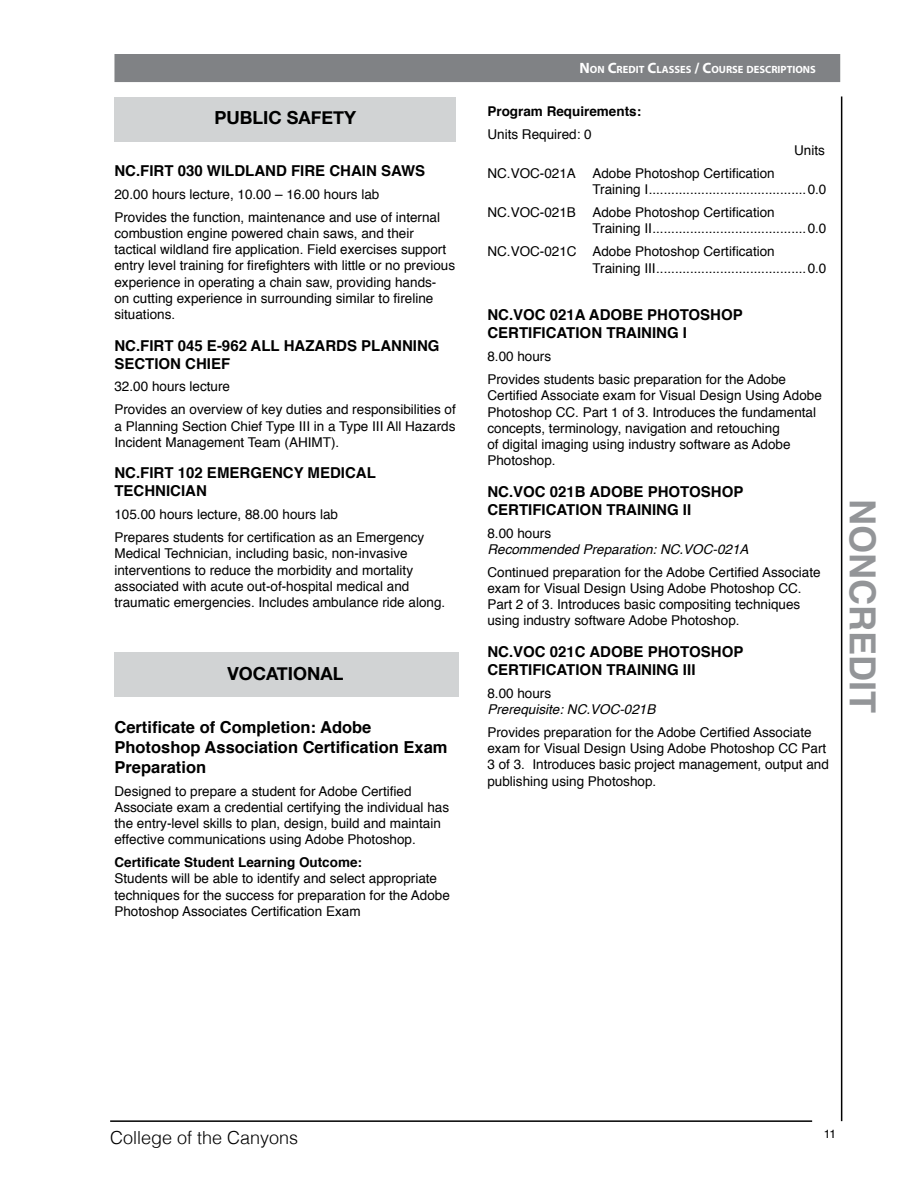
<style>
.page{position:relative;width:918px;height:1188px;background:#fff}
.page>*{position:absolute;margin:0;border:0;box-sizing:border-box;transform-origin:0 0}
.t1{font:700 36px "Helvetica";color:#939598}
.t2{font:700 18px "Helvetica Neue";color:#000}
.t3{font:300 18px "Helvetica";color:#000}
.t4{font:700 16.5px "Helvetica";color:#000}
.t5{font:700 15px/18px "Helvetica";color:#000}
.t6{font:13.5px/16.2px "Helvetica";color:#000}
.t7{font:13.5px/16.2px "Helvetica CE";color:#000}
.t8{font:italic 13.5px "Helvetica";color:#000}
.t9{font:700 13.5px "Helvetica";color:#000}
.t10{font:12px "Helvetica";color:#000}
.t11{font:700 10.5px "Myriad Pro";color:#fff}
.s1{font-size:15px}
</style>
<div class="page">
<hr style="left:841px;top:96px;width:1px;height:1025px;background:#000">
<hr style="left:110px;top:1120px;width:702px;height:2px;background:#000">
<div style="left:114px;top:97px;width:342px;height:44px;background:#d1d3d4"></div>
<div style="left:114px;top:653px;width:345px;height:44px;background:#d1d3d4"></div>
<div style="left:114px;top:54px;width:726px;height:28px;background:#808285"></div>
<p class="t2" style="left:215px;top:104px;width:143px">PUBLIC SAFETY</p>
<p class="t11" style="left:580px;top:63px;width:238px"><span class="s1">N</span>ON <span class="s1">C</span>REDIT <span class="s1">C</span>LASSES <span class="s1">/ C</span>OURSE DESCRIPTIONS</p>
<p class="t9" style="left:487px;top:100px;width:155px">Program Requirements:</p>
<p class="t6" style="left:487px;top:126px;width:106px">Units Required: 0</p>
<p class="t6" style="left:794px;top:143px;width:32px">Units</p>
<p class="t5" style="left:114px;top:162px;width:312px">NC.FIRT 030 WILDLAND FIRE CHAIN SAWS</p>
<p class="t6" style="left:592px;top:166px;width:235px;text-indent:-105px">NC.VOC-021A Adobe Photoshop Certification<br>Training I..........................................0.0</p>
<p class="t6" style="left:114px;top:186px;width:266px">20.00 hours lecture, 10.00 – 16.00 hours lab</p>
<p class="t6" style="left:487px;top:205px;width:289px">NC.VOC-021B Adobe Photoshop Certification</p>
<p class="t6" style="left:114px;top:209px;width:327px">Provides the function, maintenance and use of internal</p>
<p class="t6" style="left:592px;top:221px;width:235px">Training II .........................................0.0</p>
<p class="t6" style="left:114px;top:226px;width:333px">combustion engine powered chain saws, and their tactical wildland fire application. Field exercises support</p>
<p class="t6" style="left:487px;top:244px;width:289px">NC.VOC-021C Adobe Photoshop Certification</p>
<p class="t6" style="left:114px;top:258px;width:342px">entry level training for firefighters with little or no previous</p>
<p class="t6" style="left:592px;top:260px;width:236px">Training III ........................................0.0</p>
<p class="t6" style="left:114px;top:274px;width:323px">experience in operating a chain saw, providing hands&shy;on cutting experience in surrounding similar to fireline situations.</p>
<p class="t5" style="left:487px;top:306px;width:257px">NC.VOC 021A ADOBE PHOTOSHOP</p>
<p class="t5" style="left:487px;top:324px;width:201px">CERTIFICATION TRAINING I</p>
<p class="t5" style="left:114px;top:336px;width:327px">NC.FIRT 045 E-962 ALL HAZARDS PLANNING</p>
<p class="t6" style="left:487px;top:349px;width:65px">8.00 hours</p>
<p class="t5" style="left:114px;top:354px;width:117px">SECTION CHIEF</p>
<p class="t6" style="left:487px;top:372px;width:300px">Provides students basic preparation for the Adobe</p>
<p class="t6" style="left:114px;top:379px;width:117px">32.00 hours lecture</p>
<p class="t6" style="left:487px;top:388px;width:336px">Certified Associate exam for Visual Design Using Adobe</p>
<p class="t6" style="left:114px;top:402px;width:343px">Provides an overview of key duties and responsibilities of</p>
<p class="t6" style="left:487px;top:404px;width:330px">Photoshop CC. Part 1 of 3. Introduces the fundamental</p>
<p class="t6" style="left:114px;top:418px;width:342px">a Planning Section Chief Type III in a Type III All Hazards</p>
<p class="t6" style="left:487px;top:420px;width:294px">concepts, terminology, navigation and retouching</p>
<p class="t6" style="left:114px;top:434px;width:226px">Incident Management Team (AHIMT).</p>
<p class="t6" style="left:487px;top:437px;width:305px">of digital imaging using industry software as Adobe<br>Photoshop.</p>
<p class="t5" style="left:114px;top:464px;width:263px">NC.FIRT 102 EMERGENCY MEDICAL<br>TECHNICIAN</p>
<p class="t5" style="left:487px;top:483px;width:257px">NC.VOC 021B ADOBE PHOTOSHOP<br>CERTIFICATION TRAINING II</p>
<p class="t6" style="left:114px;top:507px;width:225px">105.00 hours lecture, 88.00 hours lab</p>
<p class="t6" style="left:487px;top:525px;width:65px">8.00 hours</p>
<p class="t6" style="left:114px;top:530px;width:311px">Prepares students for certification as an Emergency</p>
<p class="t6" style="left:114px;top:546px;width:295px">Medical Technician, including basic, non-invasive</p>
<p class="t8" style="left:487px;top:538px;width:263px">Recommended Preparation: NC.VOC-021A</p>
<p class="t6" style="left:114px;top:562px;width:300px">interventions to reduce the morbidity and mortality</p>
<p class="t6" style="left:487px;top:564px;width:335px">Continued preparation for the Adobe Certified Associate</p>
<p class="t6" style="left:114px;top:578px;width:296px">associated with acute out-of-hospital medical and</p>
<p class="t6" style="left:487px;top:581px;width:316px">exam for Visual Design Using Adobe Photoshop CC.</p>
<p class="t6" style="left:114px;top:595px;width:332px">traumatic emergencies. Includes ambulance ride along.</p>
<p class="t6" style="left:487px;top:597px;width:314px">Part 2 of 3. Introduces basic compositing techniques using industry software Adobe Photoshop.</p>
<p class="t5" style="left:487px;top:643px;width:257px">NC.VOC 021C ADOBE PHOTOSHOP</p>
<p class="t2" style="left:227px;top:659px;width:118px">VOCATIONAL</p>
<p class="t5" style="left:487px;top:661px;width:210px">CERTIFICATION TRAINING III</p>
<p class="t6" style="left:487px;top:685px;width:65px">8.00 hours</p>
<p class="t8" style="left:487px;top:699px;width:170px">Prerequisite: NC.VOC-021B</p>
<p class="t4" style="left:114px;top:714px;width:258px">Certificate of Completion: Adobe</p>
<p class="t6" style="left:487px;top:725px;width:326px">Provides preparation for the Adobe Certified Associate</p>
<p class="t4" style="left:114px;top:734px;width:335px">Photoshop Association Certification Exam</p>
<p class="t6" style="left:487px;top:741px;width:340px">exam for Visual Design Using Adobe Photoshop CC Part</p>
<p class="t4" style="left:114px;top:754px;width:93px">Preparation</p>
<p class="t6" style="left:487px;top:757px;width:343px">3 of 3. Introduces basic project management, output and</p>
<p class="t6" style="left:487px;top:773px;width:170px">publishing using Photoshop.</p>
<p class="t7" style="left:114px;top:784px;width:336px">Designed to prepare a student for Adobe Certified Associate exam a credential certifying the individual has the entry-level skills to plan, design, build and maintain effective communications using Adobe Photoshop.</p>
<p class="t9" style="left:114px;top:851px;width:249px">Certificate Student Learning Outcome:</p>
<p class="t6" style="left:114px;top:871px;width:337px">Students will be able to identify and select appropriate techniques for the success for preparation for the Adobe<br>Photoshop Associates Certification Exam</p>
<h1 class="t1" style="left:892px;top:499px;width:215px;rotate:90deg">NONCREDIT</h1>
<h2 class="t3" style="left:110px;top:1122px;width:190px">College of the Canyons</h2>
<p class="t10" style="left:824px;top:1125px;width:14px">11</p>
</div>
